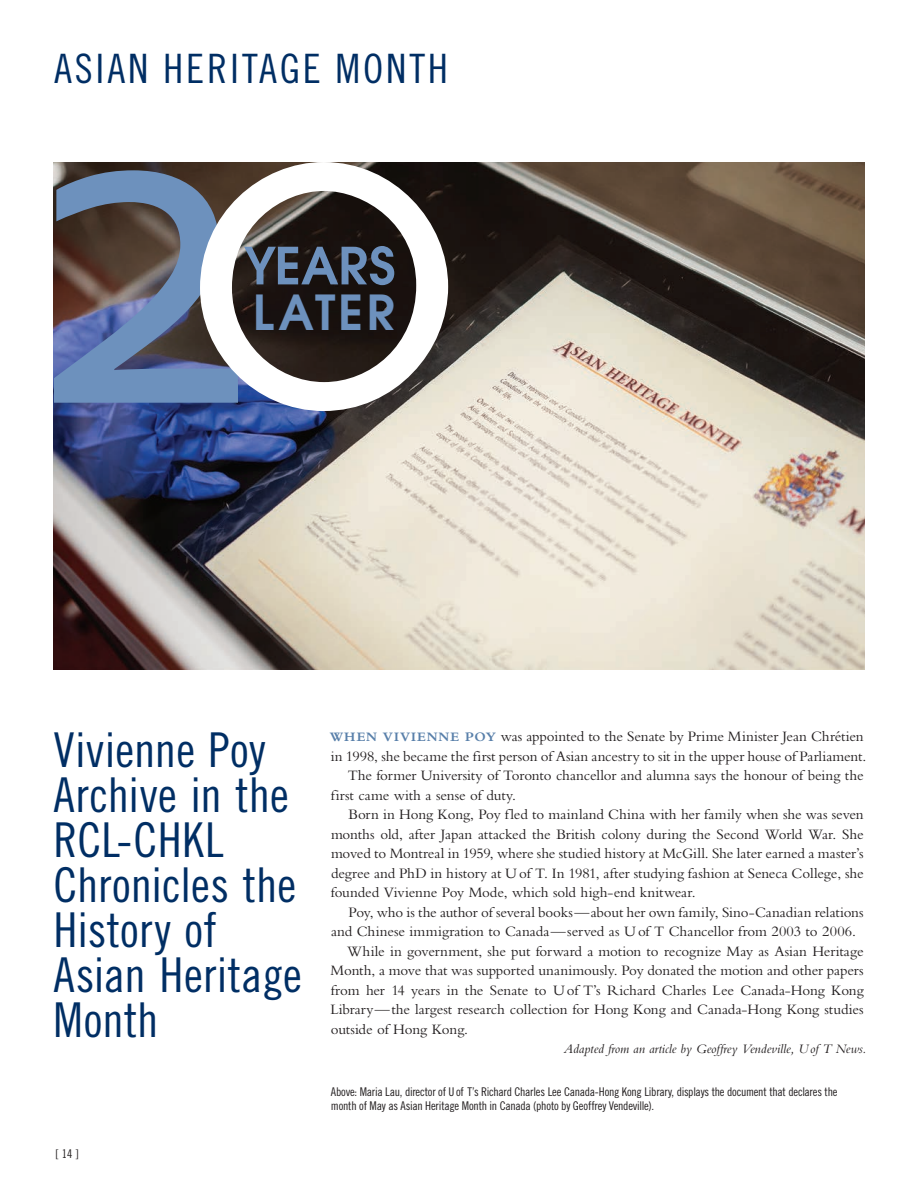
<style>
.page{position:relative;width:918px;height:1188px;background:#fff}
.page>*{position:absolute;margin:0;border:0;box-sizing:border-box;transform-origin:0 0}
.t1{font:600 51px "Avant Garde";letter-spacing:-.005em;color:#6d91bd}
.t2{font:48px/45px "Trade Gothic LT Std Cn 18";color:#002e64}
.t3{font:600 48px "Avant Garde";letter-spacing:.07em;color:#6d91bd}
.t4{font:40.5px "Trade Gothic LT Std Cn 18";letter-spacing:.07em;color:#002e64}
.t5{font:15px "Bembo";letter-spacing:-.005em;color:#231f20}
.t6{font:italic 13.5px "Bembo";letter-spacing:-.005em;color:#231f20}
.t7{font:12px/14.4px "Trade Gothic LT Std Cn 18";letter-spacing:-.02em;color:#231f20}
.s1{font-weight:700;font-size:13.5px;color:#5980aa}
</style>
<div class="page">
<img style="left:53px;top:162px;width:811px;height:507px">
<svg style="left:54px;top:170px;width:145px;height:233px;background:#606980"></svg>
<svg style="left:199px;top:162px;width:250px;height:250px"></svg>
<h3 class="t4" style="left:54px;top:45px;width:396px">ASIAN HERITAGE MONTH</h3>
<h1 class="t1" style="left:244px;top:232px;width:153px">YEARS</h1>
<h2 class="t3" style="left:253px;top:281px;width:143px">LATER</h2>
<h2 class="t2" style="left:53px;top:727px;width:250px">Vivienne Poy<br>Archive in the<br>RCL-CHKL<br>Chronicles the<br>History of<br>Asian Heritage<br>Month</h2>
<p class="t7" style="left:56px;top:1147px;width:25px">[ 14 ]</p>
<p class="t5" style="left:330px;top:728px;width:536px"><span class="s1">WHEN VIVIENNE POY</span> was appointed to the Senate by Prime Minister Jean Chrétien</p>
<p class="t5" style="left:331px;top:747px;width:537px">in 1998, she became the first person of Asian ancestry to sit in the upper house of Parliament.</p>
<p class="t5" style="left:348px;top:767px;width:517px">The former University of Toronto chancellor and alumna says the honour of being the</p>
<p class="t5" style="left:331px;top:786px;width:187px">first came with a sense of duty.</p>
<p class="t5" style="left:349px;top:806px;width:517px">Born in Hong Kong, Poy fled to mainland China with her family when she was seven</p>
<p class="t5" style="left:331px;top:825px;width:534px">months old, after Japan attacked the British colony during the Second World War. She</p>
<p class="t5" style="left:331px;top:845px;width:534px">moved to Montreal in 1959, where she studied history at McGill. She later earned a master’s</p>
<p class="t5" style="left:331px;top:864px;width:534px">degree and PhD in history at Uof T. In 1981, after studying fashion at Seneca College, she</p>
<p class="t5" style="left:331px;top:884px;width:366px">founded Vivienne Poy Mode, which sold high-end knitwear.</p>
<p class="t5" style="left:348px;top:903px;width:517px">Poy, who is the author of several books—about her own family, Sino-Canadian relations</p>
<p class="t5" style="left:331px;top:923px;width:526px">and Chinese immigration to Canada—served as Uof T Chancellor from 2003 to 2006.</p>
<p class="t5" style="left:347px;top:942px;width:518px">While in government, she put forward a motion to recognize May as Asian Heritage</p>
<p class="t5" style="left:331px;top:962px;width:534px">Month, a move that was supported unanimously. Poy donated the motion and other papers</p>
<p class="t5" style="left:331px;top:981px;width:534px">from her 14 years in the Senate to Uof T’s Richard Charles Lee Canada-Hong Kong</p>
<p class="t5" style="left:330px;top:1001px;width:535px">Library—the largest research collection for Hong Kong and Canada-Hong Kong studies</p>
<p class="t5" style="left:331px;top:1020px;width:139px">outside of Hong Kong.</p>
<p class="t6" style="left:564px;top:1041px;width:304px">Adapted from an article by Geoffrey Vendeville, Uof T News.</p>
<p class="t7" style="left:331px;top:1084px;width:508px">Above: Maria Lau, director of Uof T’s Richard Charles Lee Canada-Hong Kong Library, displays the document that declares the month of May as Asian Heritage Month in Canada (photo by Geoffrey Vendeville).</p>
</div>
